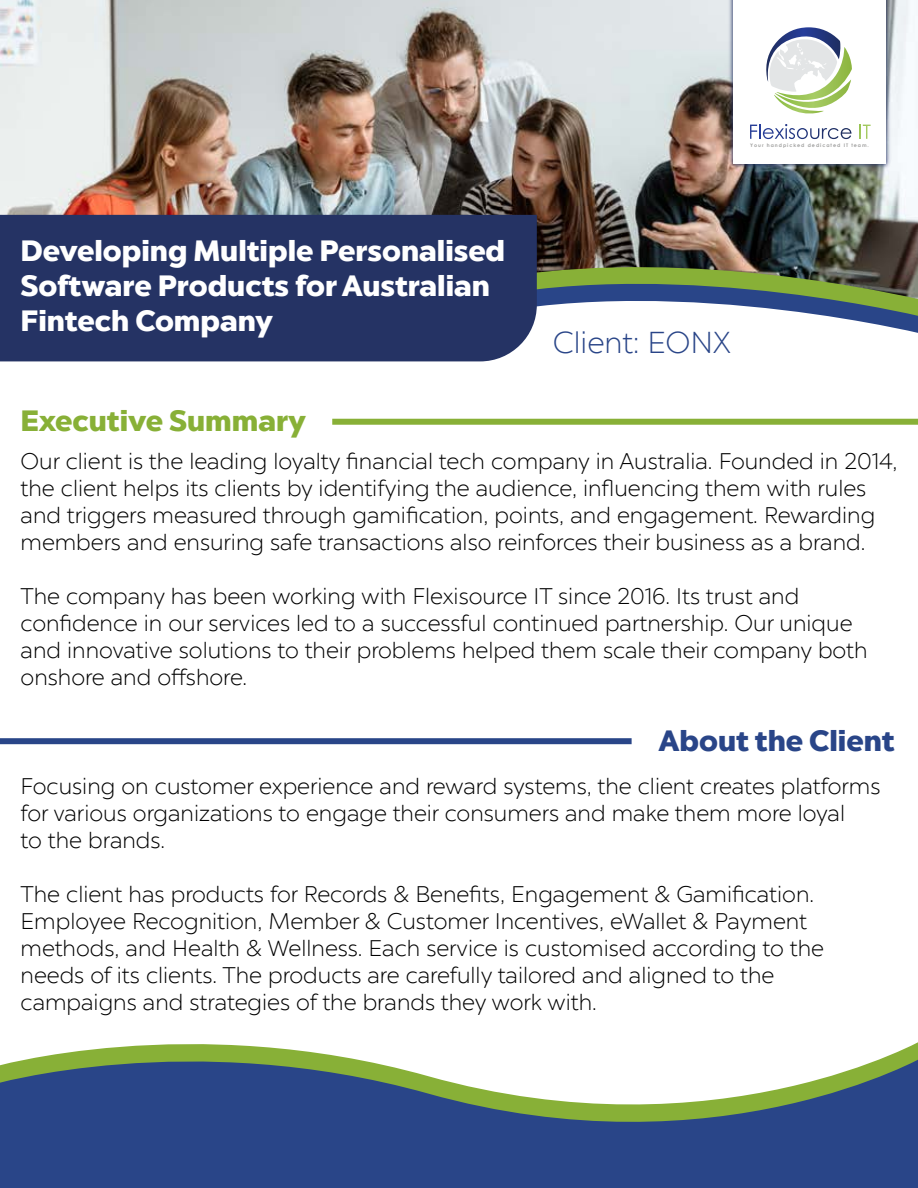
<style>
.page{position:relative;width:918px;height:1188px;background:#fff}
.page>*{position:absolute;margin:0;border:0;box-sizing:border-box;transform-origin:0 0}
.t1{font:300 30.15px "Chronica Pro";color:#294588}
.t2{font:900 29.25px/35.1px "Chronica Pro";color:#fff}
.t3{font:900 29.25px "Chronica Pro";color:#88b037}
.t4{font:900 29.25px "Chronica Pro";color:#294588}
.t5{font:300 22.5px/27px "Chronica Pro";color:#000}
.t6{font:700 4.8px "Century Gothic";letter-spacing:.2em;color:#a0a09f}
</style>
<div class="page">
<img style="left:0;top:0;width:918px;height:320px">
<img style="left:679px;top:0;width:239px;height:219px">
<div style="left:733px;top:0;width:153px;height:164px;background:#fff"></div>
<svg style="left:766px;top:27px;width:86px;height:87px"></svg>
<svg style="left:750px;top:124px;width:102px;height:15px"></svg>
<svg style="left:860px;top:125px;width:11px;height:14px"></svg>
<div style="left:0;top:215px;width:537px;height:146px;background:#253364"></div>
<div style="left:332px;top:419px;width:586px;height:6px;background:#88b037"></div>
<div style="left:0;top:738px;width:632px;height:6px;background:#294588"></div>
<svg style="left:0;top:1042px;width:918px;height:146px;fill:#294588"></svg>
<div style="left:681px;top:1150px;width:237px;height:38px;background:#294588"></div>
<h2 class="t2" style="left:21px;top:233px;width:486px">Developing Multiple Personalised<br>Software Products for Australian<br>Fintech Company</h2>
<h2 class="t3" style="left:21px;top:402px;width:287px">Executive Summary</h2>
<p class="t6" style="left:750px;top:142px;width:120px">Your handpicked dedicated IT team.</p>
<h1 class="t1" style="left:553px;top:325px;width:180px">Client: EONX</h1>
<p class="t5" style="left:21px;top:447px;width:878px">Our client is the leading loyalty financial tech company in Australia. Founded in 2014, the client helps its clients by identifying the audience, influencing them with rules and triggers measured through gamification, points, and engagement. Rewarding members and ensuring safe transactions also reinforces their business as a brand.</p>
<p class="t5" style="left:21px;top:582px;width:849px">The company has been working with Flexisource IT since 2016. Its trust and confidence in our services led to a successful continued partnership. Our unique and innovative solutions to their problems helped them scale their company both onshore and offshore.</p>
<h2 class="t4" style="left:658px;top:722px;width:238px">About the Client</h2>
<p class="t5" style="left:21px;top:773px;width:861px">Focusing on customer experience and reward systems, the client creates platforms for various organizations to engage their consumers and make them more loyal<br>to the brands.</p>
<p class="t5" style="left:21px;top:881px;width:805px">The client has products for Records &amp; Benefits, Engagement &amp; Gamification.<br>Employee Recognition, Member &amp; Customer Incentives, eWallet &amp; Payment methods, and Health &amp; Wellness. Each service is customised according to the needs of its clients. The products are carefully tailored and aligned to the campaigns and strategies of the brands they work with.</p>
</div>
